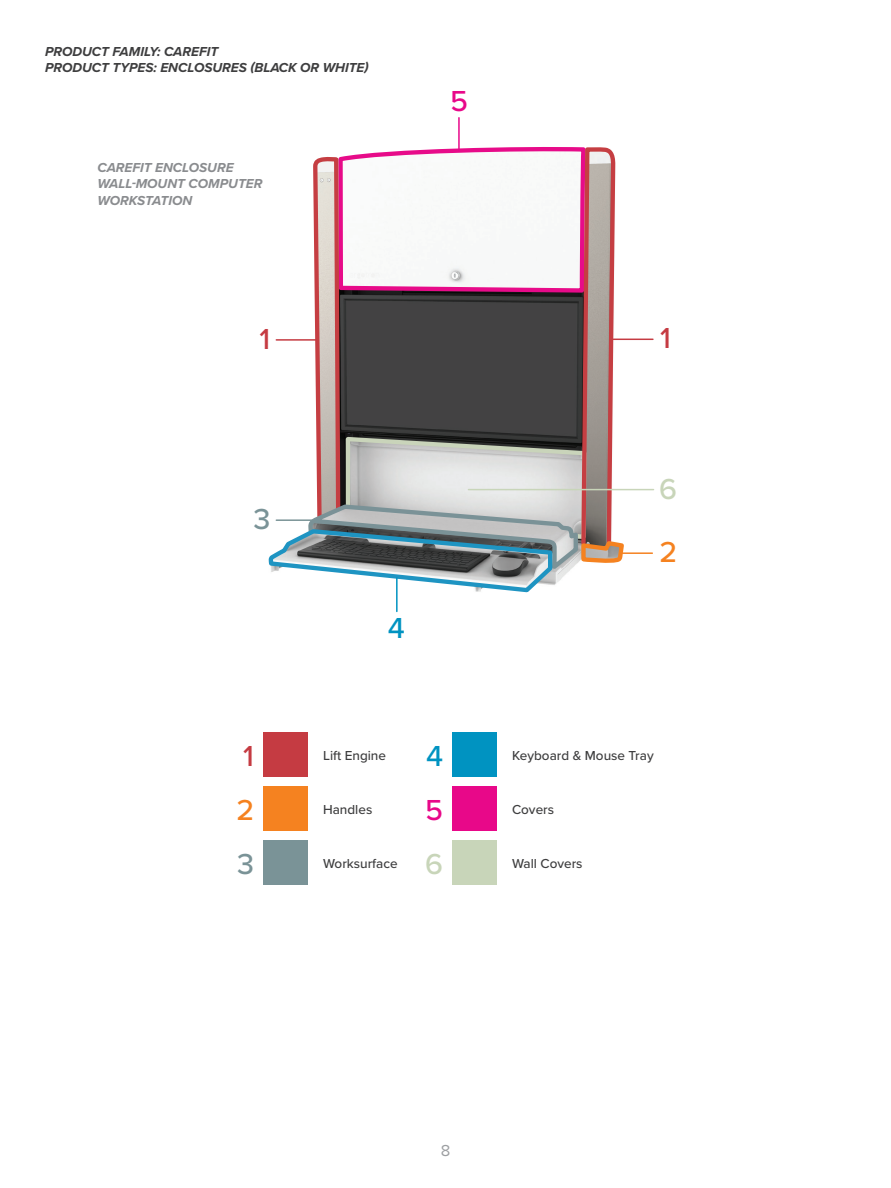
<style>
.page{position:relative;width:891px;height:1188px;background:#fff}
.page>*{position:absolute;margin:0;border:0;box-sizing:border-box;transform-origin:0 0}
.t1{font:500 30px "Proxima Nova";color:#c53b42}
.t2{font:500 30px "Proxima Nova";color:#0093c1}
.t3{font:500 30px "Proxima Nova";color:#f58220}
.t4{font:500 30px "Proxima Nova";color:#e80889}
.t5{font:500 30px "Proxima Nova";color:#7a9397}
.t6{font:500 30px "Proxima Nova";color:#c8d5b9}
.t7{font:16.5px "Proxima Nova";color:#9d9fa2}
.t8{font:500 13.5px "Proxima Nova";color:#3e3e3f}
.t9{font:italic 700 13.5px/16.5px "Proxima Nova";color:#3e3e3f}
.t10{font:italic 700 13.5px/16.5px "Proxima Nova";color:#8a8c8f}
</style>
<div class="page">
<svg style="left:268px;top:147px;width:359px;height:446px"></svg>
<div style="left:263px;top:732px;width:45px;height:45px;background:#c53b42"></div>
<div style="left:452px;top:732px;width:45px;height:45px;background:#0093c1"></div>
<div style="left:263px;top:786px;width:45px;height:45px;background:#f58220"></div>
<div style="left:452px;top:786px;width:45px;height:45px;background:#e80889"></div>
<div style="left:263px;top:840px;width:45px;height:45px;background:#7a9397"></div>
<div style="left:452px;top:840px;width:45px;height:45px;background:#c8d5b9"></div>
<hr style="left:458px;top:118px;width:2px;height:33px;background:#e80889">
<hr style="left:276px;top:339px;width:40px;height:2px;background:#c53b42">
<hr style="left:276px;top:519px;width:37px;height:2px;background:#7a9397">
<hr style="left:613px;top:339px;width:40px;height:1px;background:#c53b42">
<hr style="left:620px;top:552px;width:32px;height:2px;background:#f58220">
<hr style="left:468px;top:489px;width:186px;height:1px;background:#c8d5b9">
<hr style="left:396px;top:578px;width:2px;height:33px;background:#0093c1">
<p class="t9" style="left:45px;top:44px;width:325px">PRODUCT FAMILY: CAREFIT<br>PRODUCT TYPES: ENCLOSURES (BLACK OR WHITE)</p>
<p class="t10" style="left:98px;top:160px;width:166px">CAREFIT ENCLOSURE<br>WALL-MOUNT COMPUTER<br>WORKSTATION</p>
<h1 class="t1" style="left:260px;top:326px;width:12px">1</h1>
<h1 class="t4" style="left:450px;top:88px;width:19px">5</h1>
<h1 class="t5" style="left:253px;top:507px;width:18px">3</h1>
<h1 class="t2" style="left:388px;top:616px;width:19px">4</h1>
<h1 class="t1" style="left:660px;top:326px;width:12px">1</h1>
<h1 class="t6" style="left:659px;top:476px;width:19px">6</h1>
<h1 class="t3" style="left:660px;top:540px;width:19px">2</h1>
<h1 class="t1" style="left:243px;top:744px;width:12px">1</h1>
<p class="t8" style="left:323px;top:750px;width:65px">Lift Engine</p>
<h1 class="t2" style="left:426px;top:744px;width:19px">4</h1>
<p class="t8" style="left:512px;top:750px;width:143px">Keyboard &amp; Mouse Tray</p>
<h1 class="t3" style="left:236px;top:798px;width:19px">2</h1>
<p class="t8" style="left:323px;top:804px;width:51px">Handles</p>
<h1 class="t4" style="left:425px;top:798px;width:19px">5</h1>
<p class="t8" style="left:512px;top:804px;width:44px">Covers</p>
<h1 class="t5" style="left:237px;top:852px;width:18px">3</h1>
<p class="t8" style="left:323px;top:858px;width:76px">Worksurface</p>
<h1 class="t6" style="left:425px;top:852px;width:19px">6</h1>
<p class="t8" style="left:512px;top:858px;width:72px">Wall Covers</p>
<p class="t7" style="left:441px;top:1144px;width:11px">8</p>
</div>
